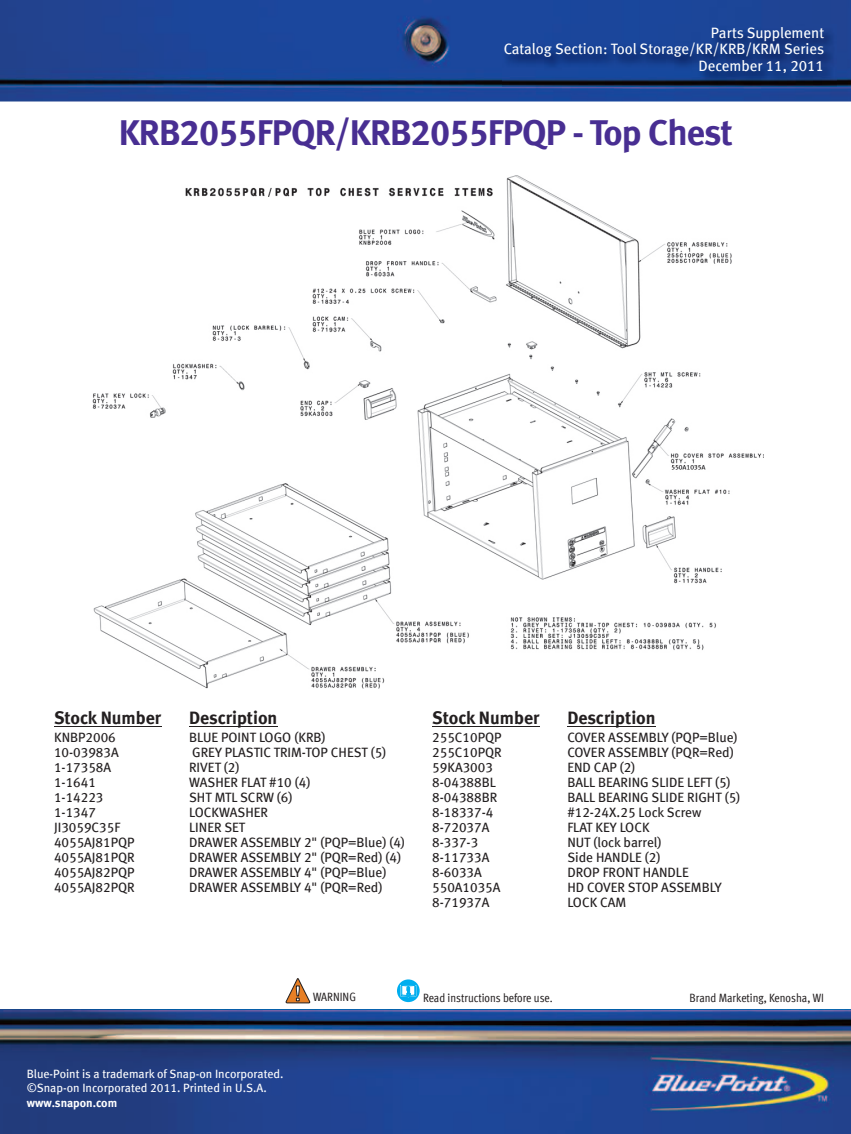
<style>
.page{position:relative;width:851px;height:1134px;background:#fff}
.page>*{position:absolute;margin:0;border:0;box-sizing:border-box;transform-origin:0 0}
.t1{font:36px "Meta Bold LF";letter-spacing:-.025em;color:#482e92}
.t2{font:18px "Meta Bold LF";color:#231f20}
.t3{font:15px/16.5px "Meta Book LF";color:#fff;text-align:right}
.t4{font:13.5px "Meta Book LF";color:#231f20}
.t5{font:12px/14.4px "Meta Book LF";color:#fff}
.t6{font:12px "Meta Cond Book LF";color:#231f20}
.t7{font:12px "Meta Bold LF";color:#fff}
</style>
<div class="page">
<img style="left:0;top:0;width:850px;height:102px">
<img style="left:0;top:1010px;width:850px;height:124px">
<svg style="left:397px;top:979px;width:22px;height:23px"></svg>
<svg style="left:400px;top:985px;width:16px;height:12px"></svg>
<svg style="left:286px;top:978px;width:24px;height:25px"></svg>
<hr style="left:54px;top:726px;width:107px;height:1px;background:#231f20">
<hr style="left:189px;top:726px;width:88px;height:1px;background:#231f20">
<hr style="left:432px;top:726px;width:107px;height:1px;background:#231f20">
<hr style="left:567px;top:726px;width:88px;height:1px;background:#231f20">
<img style="left:502px;top:25px;width:334px;height:61px">
<img style="left:92px;top:176px;width:670px;height:513px">
<p class="t3" style="left:503px;top:24px;width:322px">Parts Supplement<br>Catalog Section: Tool Storage/KR/KRB/KRM Series<br>December 11, 2011</p>
<h1 class="t1" style="left:119px;top:112px;width:615px">KRB2055FPQR/KRB2055FPQP - Top Chest</h1>
<h2 class="t2" style="left:54px;top:707px;width:109px">Stock Number</h2>
<h2 class="t2" style="left:189px;top:707px;width:90px">Description</h2>
<p class="t4" style="left:54px;top:730px;width:63px">KNBP2006</p>
<p class="t4" style="left:189px;top:730px;width:138px">BLUE POINT LOGO (KRB)</p>
<p class="t4" style="left:54px;top:745px;width:66px">10-03983A</p>
<p class="t4" style="left:192px;top:745px;width:196px">GREY PLASTIC TRIM-TOP CHEST (5)</p>
<p class="t4" style="left:54px;top:760px;width:59px">1-17358A</p>
<p class="t4" style="left:189px;top:760px;width:52px">RIVET (2)</p>
<p class="t4" style="left:54px;top:775px;width:43px">1-1641</p>
<p class="t4" style="left:189px;top:775px;width:123px">WASHER FLAT #10 (4)</p>
<p class="t4" style="left:54px;top:790px;width:51px">1-14223</p>
<p class="t4" style="left:189px;top:790px;width:105px">SHT MTL SCRW (6)</p>
<p class="t4" style="left:54px;top:805px;width:43px">1-1347</p>
<p class="t4" style="left:189px;top:805px;width:81px">LOCKWASHER</p>
<p class="t4" style="left:54px;top:820px;width:68px">JI3059C35F</p>
<p class="t4" style="left:189px;top:820px;width:58px">LINER SET</p>
<p class="t4" style="left:54px;top:835px;width:82px">4055AJ81PQP</p>
<p class="t4" style="left:189px;top:835px;width:217px">DRAWER ASSEMBLY 2" (PQP=Blue) (4)</p>
<p class="t4" style="left:54px;top:850px;width:82px">4055AJ81PQR</p>
<p class="t4" style="left:189px;top:850px;width:213px">DRAWER ASSEMBLY 2" (PQR=Red) (4)</p>
<p class="t4" style="left:54px;top:865px;width:82px">4055AJ82PQP</p>
<p class="t4" style="left:189px;top:865px;width:199px">DRAWER ASSEMBLY 4" (PQP=Blue)</p>
<p class="t4" style="left:54px;top:880px;width:82px">4055AJ82PQR</p>
<p class="t4" style="left:189px;top:880px;width:195px">DRAWER ASSEMBLY 4" (PQR=Red)</p>
<h2 class="t2" style="left:432px;top:707px;width:109px">Stock Number</h2>
<h2 class="t2" style="left:567px;top:707px;width:90px">Description</h2>
<p class="t4" style="left:432px;top:730px;width:71px">255C10PQP</p>
<p class="t4" style="left:567px;top:730px;width:172px">COVER ASSEMBLY (PQP=Blue)</p>
<p class="t4" style="left:432px;top:745px;width:71px">255C10PQR</p>
<p class="t4" style="left:567px;top:745px;width:168px">COVER ASSEMBLY (PQR=Red)</p>
<p class="t4" style="left:432px;top:760px;width:62px">59KA3003</p>
<p class="t4" style="left:567px;top:760px;width:69px">END CAP (2)</p>
<p class="t4" style="left:432px;top:775px;width:65px">8-04388BL</p>
<p class="t4" style="left:567px;top:775px;width:165px">BALL BEARING SLIDE LEFT (5)</p>
<p class="t4" style="left:432px;top:790px;width:67px">8-04388BR</p>
<p class="t4" style="left:567px;top:790px;width:174px">BALL BEARING SLIDE RIGHT (5)</p>
<p class="t4" style="left:432px;top:805px;width:63px">8-18337-4</p>
<p class="t4" style="left:567px;top:805px;width:136px">#12-24X.25 Lock Screw</p>
<p class="t4" style="left:432px;top:820px;width:59px">8-72037A</p>
<p class="t4" style="left:567px;top:820px;width:84px">FLAT KEY LOCK</p>
<p class="t4" style="left:432px;top:835px;width:47px">8-337-3</p>
<p class="t4" style="left:567px;top:835px;width:96px">NUT (lock barrel)</p>
<p class="t4" style="left:432px;top:850px;width:59px">8-11733A</p>
<p class="t4" style="left:567px;top:850px;width:95px">Side HANDLE (2)</p>
<p class="t4" style="left:432px;top:865px;width:51px">8-6033A</p>
<p class="t4" style="left:567px;top:865px;width:123px">DROP FRONT HANDLE</p>
<p class="t4" style="left:432px;top:880px;width:70px">550A1035A</p>
<p class="t4" style="left:567px;top:880px;width:156px">HD COVER STOP ASSEMBLY</p>
<p class="t4" style="left:432px;top:895px;width:59px">8-71937A</p>
<p class="t4" style="left:567px;top:895px;width:60px">LOCK CAM</p>
<p class="t5" style="left:27px;top:1066px;width:258px">Blue-Point is a trademark of Snap-on Incorporated. ©Snap-on Incorporated 2011. Printed in U.S.A.</p>
<p class="t7" style="left:27px;top:1095px;width:92px">www.snapon.com</p>
<p class="t6" style="left:313px;top:990px;width:44px">WARNING</p>
<p class="t6" style="left:423px;top:991px;width:131px">Read instructions before use.</p>
<p class="t6" style="left:689px;top:991px;width:136px">Brand Marketing, Kenosha, WI</p>
</div>
